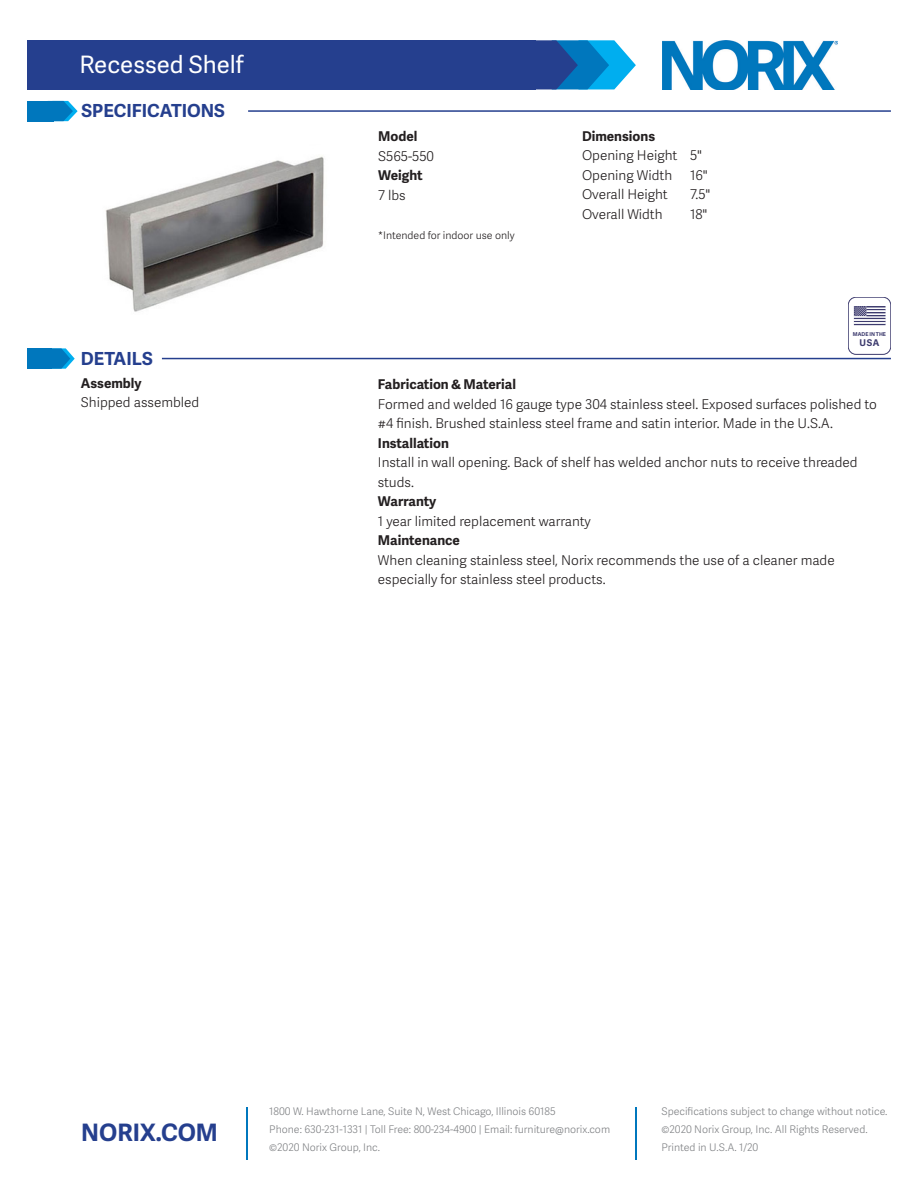
<style>
.page{position:relative;width:918px;height:1188px;background:#fff}
.page>*{position:absolute;margin:0;border:0;box-sizing:border-box;transform-origin:0 0}
.t1{font:24px "Adelle Sans";color:#fff}
.t2{font:700 24px "Adelle Sans";color:#253f8e}
.t3{font:700 18px "Adelle Sans";color:#253f8e}
.t4{font:300 13.5px/19.5px "Adelle Sans";color:#231f20}
.t5{font:700 13.5px "Adelle Sans";color:#231f20}
.t6{font:300 10.5px/18px "Adelle Sans";color:#808285}
.t7{font:300 10.5px "Adelle Sans";color:#231f20}
.t8{font:700 9.3px "Adelle Sans";color:#3d3b6e}
.t9{font:700 5.25px "Adelle Sans";color:#3d3b6e}
</style>
<div class="page">
<img style="left:663px;top:40px;width:174px;height:50px">
<svg style="left:535px;top:40px;width:101px;height:49px;background:#2883c2"></svg>
<div style="left:27px;top:40px;width:508px;height:49px;background:#253f8e"></div>
<hr style="left:246px;top:1108px;width:2px;height:52px;background:#0077bd">
<hr style="left:636px;top:1108px;width:1px;height:52px;background:#0077bd">
<svg style="left:52px;top:348px;width:23px;height:21px"></svg>
<div style="left:27px;top:348px;width:25px;height:21px;background:#0077bd"></div>
<hr style="left:162px;top:358px;width:729px;height:1px;background:#253f8e">
<svg style="left:53px;top:101px;width:25px;height:20px"></svg>
<div style="left:27px;top:101px;width:26px;height:20px;background:#0077bd"></div>
<hr style="left:248px;top:110px;width:643px;height:2px;background:#253f8e">
<img style="left:105px;top:156px;width:219px;height:156px">
<div style="left:848px;top:297px;width:43px;height:58px;border:1px solid #3d3b6e;border-radius:8px"></div>
<svg style="left:854px;top:306px;width:32px;height:19px"></svg>
<p class="t1" style="left:79px;top:48px;width:166px">Recessed Shelf</p>
<p class="t3" style="left:82px;top:98px;width:145px">SPECIFICATIONS</p>
<p class="t3" style="left:81px;top:346px;width:73px">DETAILS</p>
<p class="t5" style="left:81px;top:373px;width:62px">Assembly</p>
<p class="t4" style="left:81px;top:392px;width:120px">Shipped assembled</p>
<p class="t5" style="left:378px;top:127px;width:41px">Model</p>
<p class="t4" style="left:378px;top:146px;width:57px">S565-550</p>
<p class="t5" style="left:378px;top:166px;width:46px">Weight</p>
<p class="t4" style="left:378px;top:185px;width:29px">7 lbs</p>
<p class="t7" style="left:378px;top:228px;width:138px">*Intended for indoor use only</p>
<p class="t5" style="left:582px;top:126px;width:75px">Dimensions</p>
<p class="t4" style="left:582px;top:145px;width:122px">Opening Height 5"</p>
<p class="t4" style="left:582px;top:165px;width:92px">Opening Width</p>
<p class="t4" style="left:690px;top:165px;width:19px">16"</p>
<p class="t4" style="left:582px;top:184px;width:87px">Overall Height</p>
<p class="t4" style="left:690px;top:184px;width:22px">7.5"</p>
<p class="t4" style="left:582px;top:204px;width:82px">Overall Width</p>
<p class="t4" style="left:690px;top:204px;width:19px">18"</p>
<p class="t9" style="left:853px;top:331px;width:35px">MADE IN THE</p>
<p class="t8" style="left:860px;top:336px;width:21px">USA</p>
<p class="t5" style="left:378px;top:375px;width:140px">Fabrication &amp; Material</p>
<p class="t4" style="left:378px;top:394px;width:501px">Formed and welded 16 gauge type 304 stainless steel. Exposed surfaces polished to #4 finish. Brushed stainless steel frame and satin interior. Made in the U.S.A.</p>
<p class="t5" style="left:378px;top:433px;width:72px">Installation</p>
<p class="t4" style="left:378px;top:452px;width:481px">Install in wall opening. Back of shelf has welded anchor nuts to receive threaded studs.</p>
<p class="t5" style="left:378px;top:492px;width:60px">Warranty</p>
<p class="t4" style="left:378px;top:511px;width:215px">1 year limited replacement warranty</p>
<p class="t5" style="left:378px;top:531px;width:84px">Maintenance</p>
<p class="t4" style="left:378px;top:550px;width:458px">When cleaning stainless steel, Norix recommends the use of a cleaner made especially for stainless steel products.</p>
<p class="t2" style="left:81px;top:1115px;width:138px">NORIX.COM</p>
<p class="t6" style="left:269px;top:1102px;width:288px">1800 W. Hawthorne Lane, Suite N, West Chicago, Illinois 60185</p>
<p class="t6" style="left:269px;top:1120px;width:342px">Phone: 630-231-1331 | Toll Free: 800-234-4900 | Email: furniture@norix.com ©2020 Norix Group, Inc.</p>
<p class="t6" style="left:662px;top:1102px;width:227px">Specifications subject to change without notice. ©2020 Norix Group, Inc. All Rights Reserved.<br>Printed in U.S.A. 1/20</p>
</div>
